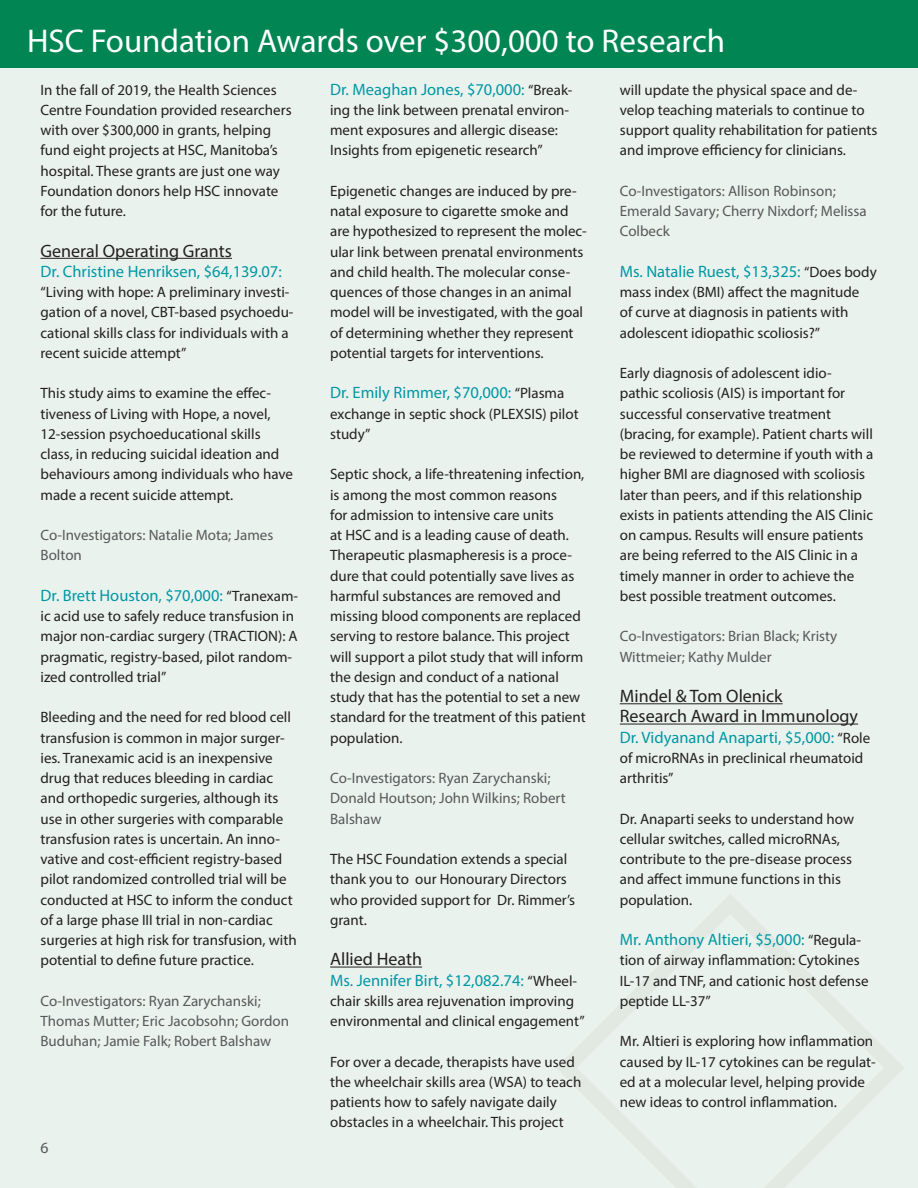
<style>
.page{position:relative;width:918px;height:1188px;background:#eaf2ed}
.page>*{position:absolute;margin:0;border:0;box-sizing:border-box;transform-origin:0 0}
.t1{font:33px "Myriad Pro";color:#fff}
.Grants_subhead__13_p{font:18px/20.2px "Myriad Pro";color:#231f20}
.Body_copy_book__10_5{font:18px "Myriad Pro";color:#231f20}
.Body_copy_medium__10{font:18px "Myriad Pro";color:#231f20}
.Body_copy_medium__10-2{font:16.5px "Myriad Pro";color:#0097a4}
.Body_copy_book__10_5-2{font:16.5px "Myriad Pro";color:#0097a4}
.Grants_subhead__13_p-2{font:16.5px "Myriad Pro";color:#0097a4}
.t2{font:15.75px "Myriad Pro";color:#57585a}
.Body_copy_medium__10-3{font:15px/20.2px "Myriad Pro";color:#231f20}
.Body_copy_book__10_5-3{font:15px/20.2px "Myriad Pro";color:#231f20}
.Body_copy_medium__10-4{font:15px/20.2px "Myriad Pro";color:#57585a}
.Grants_subhead__13_p-3{font:15px/20.2px "Myriad Pro";color:#231f20}
.s1{font-size:15px;color:#231f20}
</style>
<div class="page">
<div style="left:0;top:0;width:918px;height:68px;background:#008553"></div>
<hr style="left:40px;top:258px;width:192px;height:1px;background:#231f20">
<hr style="left:330px;top:967px;width:92px;height:1px;background:#231f20">
<hr style="left:620px;top:703px;width:163px;height:1px;background:#231f20">
<hr style="left:620px;top:724px;width:238px;height:1px;background:#231f20">
<hr style="left:917px;top:798px;width:1px;height:390px;background:#f9ccdf">
<p class="t1" style="left:27px;top:20px;width:700px">HSC Foundation Awards over $300,000 to Research</p>
<p class="Body_copy_book__10_5-3" style="left:40px;top:79px;width:253px">In the fall of 2019, the Health Sciences Centre Foundation provided researchers with over $300,000 in grants, helping fund eight projects at HSC, Manitoba’s hospital. These grants are just one way Foundation donors help HSC innovate for the future.</p>
<p class="Body_copy_book__10_5" style="left:40px;top:239px;width:193px">General Operating Grants</p>
<p class="Body_copy_book__10_5-2" style="left:40px;top:261px;width:243px">Dr. Christine Henriksen, $64,139.07:</p>
<p class="Body_copy_book__10_5-3" style="left:40px;top:282px;width:255px">“Living with hope: A preliminary investi&shy;gation of a novel, CBT-based psychoedu&shy;cational skills class for individuals with a recent suicide attempt”</p>
<p class="Body_copy_medium__10-3" style="left:40px;top:383px;width:254px">This study aims to examine the effec&shy;tiveness of Living with Hope, a novel, 12-session psychoeducational skills class, in reducing suicidal ideation and behaviours among individuals who have made a recent suicide attempt.</p>
<p class="Body_copy_medium__10-4" style="left:40px;top:525px;width:234px">Co-Investigators: Natalie Mota; James<br>Bolton</p>
<p class="Body_copy_medium__10-2" style="left:40px;top:585px;width:259px">Dr. Brett Houston, $70,000: <span class="s1">“Tranexam-</span></p>
<p class="Body_copy_medium__10-3" style="left:40px;top:606px;width:259px">ic acid use to safely reduce transfusion in major non-cardiac surgery (TRACTION): A pragmatic, registry-based, pilot random&shy;ized controlled trial”</p>
<p class="Body_copy_medium__10-3" style="left:40px;top:707px;width:258px">Bleeding and the need for red blood cell transfusion is common in major surger&shy;ies. Tranexamic acid is an inexpensive drug that reduces bleeding in cardiac and orthopedic surgeries, although its use in other surgeries with comparable transfusion rates is uncertain. An inno&shy;vative and cost-efficient registry-based pilot randomized controlled trial will be conducted at HSC to inform the conduct of a large phase III trial in non-cardiac surgeries at high risk for transfusion, with potential to define future practice.</p>
<p class="Body_copy_medium__10-4" style="left:40px;top:990px;width:250px">Co-Investigators: Ryan Zarychanski;<br>Thomas Mutter; Eric Jacobsohn; Gordon<br>Buduhan; Jamie Falk; Robert Balshaw</p>
<p class="Body_copy_medium__10-2" style="left:330px;top:79px;width:244px">Dr. Meaghan Jones, $70,000: <span class="s1">“Break-</span></p>
<p class="Body_copy_medium__10-3" style="left:330px;top:99px;width:241px">ing the link between prenatal environ&shy;ment exposures and allergic disease:<br>Insights from epigenetic research”</p>
<p class="Body_copy_medium__10-3" style="left:330px;top:180px;width:258px">Epigenetic changes are induced by pre&shy;natal exposure to cigarette smoke and are hypothesized to represent the molec&shy;ular link between prenatal environments and child health. The molecular conse&shy;quences of those changes in an animal model will be investigated, with the goal of determining whether they represent potential targets for interventions.</p>
<p class="Body_copy_medium__10-2" style="left:330px;top:383px;width:236px">Dr. Emily Rimmer, $70,000: <span class="s1">“Plasma</span></p>
<p class="Body_copy_medium__10-3" style="left:330px;top:403px;width:250px">exchange in septic shock (PLEXSIS) pilot study”</p>
<p class="Body_copy_medium__10-3" style="left:330px;top:464px;width:257px">Septic shock, a life-threatening infection, is among the most common reasons<br>for admission to intensive care units<br>at HSC and is a leading cause of death.<br>Therapeutic plasmapheresis is a proce&shy;dure that could potentially save lives as harmful substances are removed and missing blood components are replaced serving to restore balance. This project will support a pilot study that will inform the design and conduct of a national study that has the potential to set a new standard for the treatment of this patient population.</p>
<p class="Body_copy_medium__10-4" style="left:330px;top:768px;width:237px">Co-Investigators: Ryan Zarychanski;<br>Donald Houtson; John Wilkins; Robert<br>Balshaw</p>
<p class="Body_copy_medium__10-3" style="left:330px;top:849px;width:247px">The HSC Foundation extends a special thank you to our Honourary Directors who provided support for Dr. Rimmer’s grant.</p>
<p class="Body_copy_medium__10" style="left:330px;top:948px;width:93px">Allied Heath</p>
<p class="Body_copy_medium__10-2" style="left:330px;top:970px;width:249px">Ms. Jennifer Birt, $12,082.74: <span class="s1">“Wheel-</span></p>
<p class="Body_copy_medium__10-3" style="left:330px;top:990px;width:256px">chair skills area rejuvenation improving environmental and clinical engagement”</p>
<p class="Body_copy_medium__10-3" style="left:330px;top:1051px;width:253px">For over a decade, therapists have used the wheelchair skills area (WSA) to teach patients how to safely navigate daily obstacles in a wheelchair. This project</p>
<p class="Body_copy_medium__10-3" style="left:620px;top:79px;width:259px">will update the physical space and de&shy;velop teaching materials to continue to support quality rehabilitation for patients and improve efficiency for clinicians.</p>
<p class="Body_copy_medium__10-4" style="left:620px;top:180px;width:248px">Co-Investigators: Allison Robinson;<br>Emerald Savary; Cherry Nixdorf; Melissa<br>Colbeck</p>
<p class="Body_copy_medium__10-2" style="left:620px;top:261px;width:258px">Ms. Natalie Ruest, $13,325: <span class="s1">“Does body</span></p>
<p class="Body_copy_medium__10-3" style="left:620px;top:282px;width:241px">mass index (BMI) affect the magnitude of curve at diagnosis in patients with adolescent idiopathic scoliosis?”</p>
<p class="Body_copy_medium__10-3" style="left:620px;top:363px;width:255px">Early diagnosis of adolescent idio&shy;pathic scoliosis (AIS) is important for successful conservative treatment (bracing, for example). Patient charts will be reviewed to determine if youth with a higher BMI are diagnosed with scoliosis later than peers, and if this relationship exists in patients attending the AIS Clinic on campus. Results will ensure patients are being referred to the AIS Clinic in a timely manner in order to achieve the best possible treatment outcomes.</p>
<p class="Body_copy_medium__10-4" style="left:620px;top:626px;width:219px">Co-Investigators: Brian Black; Kristy<br>Wittmeier; Kathy Mulder</p>
<p class="Grants_subhead__13_p" style="left:620px;top:686px;width:240px">Mindel &amp; Tom Olenick<br>Research Award in Immunology</p>
<p class="Grants_subhead__13_p-2" style="left:620px;top:727px;width:252px">Dr. Vidyanand Anaparti, $5,000: <span class="s1">“Role</span></p>
<p class="Grants_subhead__13_p-3" style="left:620px;top:747px;width:245px">of microRNAs in preclinical rheumatoid arthritis”</p>
<p class="Body_copy_medium__10-3" style="left:620px;top:808px;width:236px">Dr. Anaparti seeks to understand how cellular switches, called microRNAs, contribute to the pre-disease process and affect immune functions in this population.</p>
<p class="Body_copy_medium__10-2" style="left:620px;top:929px;width:243px">Mr. Anthony Altieri, $5,000: <span class="s1">“Regula-</span></p>
<p class="Body_copy_medium__10-3" style="left:620px;top:950px;width:250px">tion of airway inflammation: Cytokines<br>IL-17 and TNF, and cationic host defense peptide LL-37”</p>
<p class="Body_copy_medium__10-3" style="left:620px;top:1031px;width:257px">Mr. Altieri is exploring how inflammation caused by IL-17 cytokines can be regulat&shy;ed at a molecular level, helping provide new ideas to control inflammation.</p>
<p class="t2" style="left:40px;top:1138px;width:10px">6</p>
</div>
